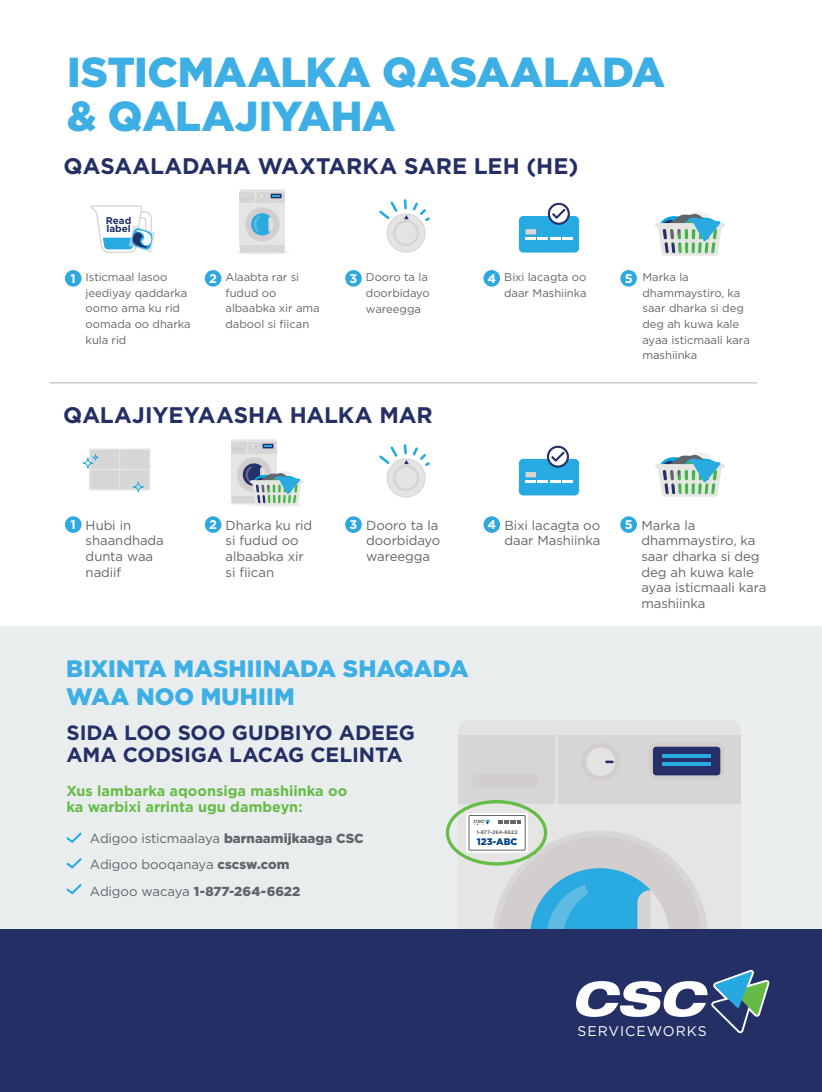
<style>
.page{position:relative;width:822px;height:1092px;background:#fff}
.page>*{position:absolute;margin:0;border:0;box-sizing:border-box;transform-origin:0 0}
.t1{font:900 41.88px/44.8px "Gotham";letter-spacing:-.01em;color:#3eafe4}
.t2{font:900 23.75px/27.7px "Gotham";color:#3eafe4}
.t3{font:700 22.5px "Gotham";letter-spacing:-.005em;color:#243065}
.t4{font:700 20.62px/21.9px "Gotham";letter-spacing:-.01em;color:#243065}
.t5{font:700 14.44px/15.8px "Gotham";color:#65bc46}
.t6{font:14px "Gotham";letter-spacing:.07em;color:#fff}
.t7{font:13.12px/15.6px "Gotham";letter-spacing:-.005em;color:#61666a}
.t8{font:700 12.56px "Gotham";color:#fff}
.t9{font:11.25px/15.6px "Gotham";letter-spacing:-.005em;color:#61666a}
.t10{font:700 9.81px/8.2px "Gotham";color:#243065}
.t11{font:900 9.5px "Gotham";color:#004288}
.t12{font:700 5.12px "Gotham";color:#61666a}
.s1{font-weight:900}
</style>
<div class="page">
<div style="left:0;top:626px;width:821px;height:421px;background:#eaedee"></div>
<div style="left:236px;top:250px;width:53px;height:5px;background:#eff0f0;border-radius:50%"></div>
<svg style="left:239px;top:245px;width:46px;height:8px"></svg>
<div style="left:239px;top:203px;width:46px;height:42px;background:#e5e5e4"></div>
<svg style="left:239px;top:189px;width:46px;height:14px"></svg>
<div style="left:245px;top:207px;width:34px;height:34px;background:#d6d6d6;border-radius:50%"></div>
<div style="left:246px;top:208px;width:32px;height:32px;background:#d3cecd;border-radius:50%"></div>
<svg style="left:251px;top:213px;width:22px;height:22px"></svg>
<div style="left:518px;top:216px;width:61px;height:36px;background:#27aae1;border-radius:4px"></div>
<div style="left:525px;top:229px;width:11px;height:5px;background:#d6d6d6"></div>
<svg style="left:525px;top:237px;width:47px;height:3px"></svg>
<svg style="left:547px;top:203px;width:22px;height:22px"></svg>
<svg style="left:379px;top:199px;width:51px;height:54px"></svg>
<svg style="left:90px;top:205px;width:66px;height:48px"></svg>
<div style="left:65px;top:270px;width:16px;height:16px;background:#2fa8e0;border-radius:50%"></div>
<div style="left:205px;top:270px;width:16px;height:16px;background:#2fa8e0;border-radius:50%"></div>
<div style="left:345px;top:270px;width:16px;height:16px;background:#2fa8e0;border-radius:50%"></div>
<div style="left:483px;top:270px;width:17px;height:16px;background:#2fa8e0;border-radius:50%"></div>
<div style="left:620px;top:270px;width:16px;height:16px;background:#2fa8e0;border-radius:50%"></div>
<div style="left:90px;top:449px;width:60px;height:40px;background:#d6d6d6"></div>
<hr style="left:119px;top:449px;width:1px;height:40px;background:#e5e5e4">
<hr style="left:90px;top:468px;width:60px;height:2px;background:#e5e5e4">
<div style="left:89px;top:448px;width:61px;height:42px;border:2px solid #e5e5e4"></div>
<div style="left:133px;top:481px;width:11px;height:11px;border:1px solid #29abe2;border-radius:50%"></div>
<div style="left:83px;top:458px;width:10px;height:10px;border:1px solid #29abe2;border-radius:50%"></div>
<div style="left:92px;top:454px;width:7px;height:6px;border:1px solid #29abe2;border-radius:50%"></div>
<div style="left:231px;top:453px;width:46px;height:42px;background:#e5e5e4"></div>
<svg style="left:231px;top:439px;width:46px;height:14px"></svg>
<div style="left:236px;top:457px;width:35px;height:35px;background:#d6d6d6;border-radius:50%"></div>
<div style="left:237px;top:458px;width:33px;height:33px;background:#d3cecd;border-radius:50%"></div>
<svg style="left:228px;top:463px;width:75px;height:44px"></svg>
<svg style="left:379px;top:444px;width:51px;height:54px"></svg>
<div style="left:518px;top:459px;width:61px;height:36px;background:#27aae1;border-radius:4px"></div>
<div style="left:525px;top:472px;width:11px;height:5px;background:#d6d6d6"></div>
<svg style="left:525px;top:480px;width:47px;height:3px"></svg>
<svg style="left:547px;top:445px;width:21px;height:22px"></svg>
<div style="left:65px;top:516px;width:16px;height:17px;background:#2fa8e0;border-radius:50%"></div>
<div style="left:205px;top:516px;width:16px;height:17px;background:#2fa8e0;border-radius:50%"></div>
<div style="left:345px;top:516px;width:16px;height:17px;background:#2fa8e0;border-radius:50%"></div>
<div style="left:483px;top:516px;width:17px;height:17px;background:#2fa8e0;border-radius:50%"></div>
<div style="left:620px;top:516px;width:16px;height:17px;background:#2fa8e0;border-radius:50%"></div>
<svg style="left:66px;top:832px;width:16px;height:11px"></svg>
<svg style="left:66px;top:858px;width:16px;height:10px"></svg>
<svg style="left:66px;top:884px;width:16px;height:10px"></svg>
<hr style="left:49px;top:382px;width:708px;height:1px;background:#61666a">
<div style="left:459px;top:720px;width:281px;height:15px;background:#e3e3e3"></div>
<div style="left:458px;top:804px;width:282px;height:262px;background:#e5e5e4"></div>
<div style="left:458px;top:735px;width:282px;height:69px;background:#d6d6d6"></div>
<div style="left:581px;top:742px;width:38px;height:39px;background:#d3cecd;border-radius:50%"></div>
<div style="left:586px;top:747px;width:28px;height:29px;background:#e3e3e3;border-radius:50%"></div>
<svg style="left:653px;top:746px;width:68px;height:30px"></svg>
<div style="left:652px;top:746px;width:68px;height:29px;background:#262f68;border-radius:3px"></div>
<div style="left:471px;top:773px;width:67px;height:14px;background:#d3cecd;border-radius:7px"></div>
<hr style="left:662px;top:754px;width:48px;height:3px;background:#29abe2">
<hr style="left:662px;top:762px;width:48px;height:3px;background:#29abe2">
<svg style="left:605px;top:760px;width:8px;height:3px"></svg>
<hr style="left:555px;top:735px;width:2px;height:69px;background:#e3e3e3">
<div style="left:492px;top:830px;width:214px;height:215px;background:#d6d6d6;border-radius:50%"></div>
<div style="left:498px;top:836px;width:203px;height:203px;background:#d3cecd;border-radius:50%"></div>
<div style="left:0;top:928px;width:821px;height:163px;background:#242f65"></div>
<svg style="left:529px;top:868px;width:240px;height:165px"></svg>
<div style="left:466px;top:812px;width:62px;height:40px;background:#fff"></div>
<div style="left:468px;top:815px;width:57px;height:35px;border:1px solid #61666a"></div>
<svg style="left:498px;top:820px;width:22px;height:3px"></svg>
<svg style="left:473px;top:819px;width:17px;height:5px"></svg>
<div style="left:445px;top:799px;width:102px;height:66px;border:3px solid #65bc46;border-radius:50%"></div>
<svg style="left:655px;top:212px;width:69px;height:44px"></svg>
<svg style="left:655px;top:453px;width:69px;height:43px"></svg>
<h1 class="t1" style="left:67px;top:49px;width:599px">ISTICMAALKA QASAALADA &amp; QALAJIYAHA</h1>
<h3 class="t3" style="left:64px;top:151px;width:516px">QASAALADAHA WAXTARKA SARE LEH (HE)</h3>
<p class="t10" style="left:106px;top:216px;width:27px">Read label</p>
<p class="t8" style="left:71px;top:270px;width:7px">1</p>
<p class="t9" style="left:225px;top:269px;width:96px">Alaabta rar si fudud oo albaabka xir ama dabool si fiican</p>
<p class="t9" style="left:86px;top:269px;width:106px">Isticmaal lasoo jeediyay qaddarka oomo ama ku rid oomada oo dharka kula rid</p>
<p class="t8" style="left:349px;top:270px;width:9px">3</p>
<p class="t9" style="left:504px;top:269px;width:84px">Bixi lacagta oo daar Mashiinka</p>
<p class="t8" style="left:487px;top:270px;width:10px">4</p>
<p class="t9" style="left:642px;top:269px;width:109px">Marka la dhammaystiro, ka saar dharka si deg deg ah kuwa kale ayaa isticmaali kara mashiinka</p>
<p class="t8" style="left:209px;top:270px;width:9px">2</p>
<p class="t9" style="left:366px;top:269px;width:65px">Dooro ta la doorbidayo wareegga</p>
<p class="t8" style="left:624px;top:270px;width:9px">5</p>
<h3 class="t3" style="left:63px;top:400px;width:371px">QALAJIYEYAASHA HALKA MAR</h3>
<p class="t8" style="left:209px;top:516px;width:9px">2</p>
<p class="t7" style="left:366px;top:517px;width:76px">Dooro ta la doorbidayo wareegga</p>
<p class="t8" style="left:71px;top:516px;width:7px">1</p>
<p class="t7" style="left:225px;top:517px;width:88px">Dharka ku rid si fudud oo albaabka xir si fiican</p>
<p class="t8" style="left:487px;top:516px;width:10px">4</p>
<p class="t8" style="left:624px;top:516px;width:9px">5</p>
<p class="t7" style="left:86px;top:517px;width:80px">Hubi in shaandhada dunta waa nadiif</p>
<p class="t7" style="left:641px;top:517px;width:127px">Marka la dhammaystiro, ka saar dharka si deg deg ah kuwa kale ayaa isticmaali kara mashiinka</p>
<p class="t8" style="left:349px;top:516px;width:9px">3</p>
<p class="t7" style="left:504px;top:517px;width:97px">Bixi lacagta oo daar Mashiinka</p>
<h2 class="t2" style="left:66px;top:654px;width:404px">BIXINTA MASHIINADA SHAQADA<br>WAA NOO MUHIIM</h2>
<h3 class="t4" style="left:66px;top:721px;width:350px">SIDA LOO SOO GUDBIYO ADEEG<br>AMA CODSIGA LACAG CELINTA</h3>
<p class="t5" style="left:66px;top:783px;width:282px">Xus lambarka aqoonsiga mashiinka oo ka warbixi arrinta ugu dambeyn:</p>
<p class="t7" style="left:90px;top:824px;width:275px;line-height:26.4px">Adigoo isticmaalaya <span class="s1">barnaamijkaaga CSC<br></span>Adigoo booqanaya <span class="s1">cscsw.com<br></span>Adigoo wacaya <span class="s1">1-877-264-6622</span></p>
<p class="t12" style="left:476px;top:829px;width:43px">1-877-264-6622</p>
<p class="t11" style="left:476px;top:834px;width:42px">123-ABC</p>
<p class="t6" style="left:577px;top:1021px;width:130px">SERVICEWORKS</p>
</div>
